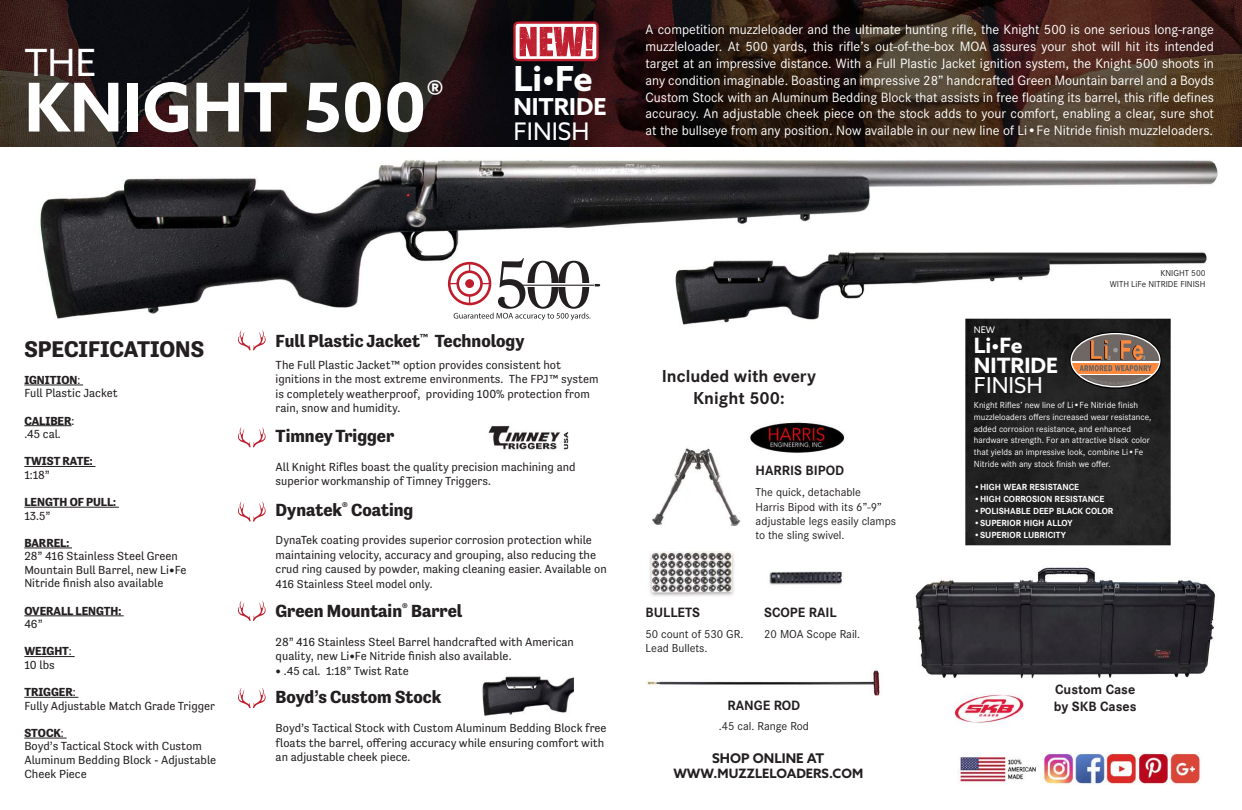
<style>
.page{position:relative;width:1242px;height:810px;background:#fff}
.page>*{position:absolute;margin:0;border:0;box-sizing:border-box;transform-origin:0 0}
.t1{font:68px "Galant Normal";color:#231f20}
.t2{font:700 67.4px "Azo Sans";color:#fff}
.t3{font:37.5px "Azo Sans";color:#fff}
.t4{font:700 34.5px "Azo Sans";color:#fff}
.t5{font:24.2px "Azo Sans";color:#fff}
.t6{font:700 23.4px "Azo Sans";color:#fff}
.t7{font:700 23.3px "Tenso";color:#231f20}
.t8{font:21.9px "Azo Sans";color:#fff}
.t9{font:700 21.1px/20px "Azo Sans";color:#fff}
.t10{font:700 18px "Tenso";color:#231f20}
.t11{font:700 18px/21.6px "Corporate S Pro";color:#231f20;text-align:center}
.t12{font:14px/16.8px "Corporate S Pro";color:#fff;text-align:justify}
.t13{font:700 14px/16.8px "Corporate S Pro";color:#231f20}
.t14{font:700 13.4px "Azo Sans";color:#231f20}
.t15{font:700 12.9px "Azo Sans";color:#231f20}
.t16{font:12px/14.4px "Tenso";color:#231f20}
.t17{font:12px/14.4px "Corporate S Pro";color:#231f20}
.t18{font:700 12px/13.6px "Tenso";color:#231f20}
.t19{font:11.8px "Tenso";color:#231f20}
.t20{font:9.2px/11.8px "Corporate S Pro";color:#fff}
.t21{font:700 9.2px "Corporate S Pro";color:#fff}
.t22{font:9.1px "Azo Sans";color:#fff}
.t23{font:9px/10.8px "Corporate S Pro";color:#231f20;text-align:right}
.s1{font-weight:700}
.s2{font-weight:400}
</style>
<div class="page">
<img style="left:914px;top:567px;width:301px;height:112px">
<img style="left:0;top:0;width:1242px;height:147px">
<img style="left:652px;top:448px;width:89px;height:78px">
<img style="left:750px;top:421px;width:94px;height:32px">
<img style="left:40px;top:159px;width:1179px;height:162px">
<hr style="left:24px;top:385px;width:59px;height:1px;background:#231f20">
<hr style="left:24px;top:425px;width:48px;height:1px;background:#231f20">
<hr style="left:24px;top:466px;width:71px;height:1px;background:#231f20">
<hr style="left:24px;top:507px;width:95px;height:1px;background:#231f20">
<hr style="left:24px;top:548px;width:48px;height:1px;background:#231f20">
<hr style="left:24px;top:616px;width:100px;height:1px;background:#231f20">
<hr style="left:24px;top:656px;width:51px;height:1px;background:#231f20">
<hr style="left:24px;top:697px;width:54px;height:1px;background:#231f20">
<hr style="left:24px;top:738px;width:43px;height:1px;background:#231f20">
<img style="left:664px;top:243px;width:550px;height:82px">
<img style="left:649px;top:551px;width:85px;height:45px">
<img style="left:769px;top:571px;width:73px;height:14px">
<img style="left:646px;top:670px;width:234px;height:26px">
<img style="left:488px;top:425px;width:81px;height:25px">
<img style="left:482px;top:676px;width:92px;height:40px">
<img style="left:955px;top:693px;width:68px;height:30px">
<svg style="left:238px;top:330px;width:28px;height:21px"></svg>
<svg style="left:238px;top:427px;width:28px;height:21px"></svg>
<svg style="left:238px;top:501px;width:28px;height:21px"></svg>
<svg style="left:238px;top:601px;width:28px;height:20px"></svg>
<svg style="left:238px;top:688px;width:28px;height:21px"></svg>
<svg style="left:515px;top:23px;width:82px;height:37px"></svg>
<div style="left:513px;top:21px;width:86px;height:40px;border:2px solid #bf1f2e;border-radius:4px"></div>
<svg style="left:520px;top:27px;width:73px;height:30px"></svg>
<img style="left:963px;top:315px;width:210px;height:231px">
<svg style="left:1070px;top:332px;width:92px;height:57px;background:#7f6757"></svg>
<img style="left:957px;top:755px;width:79px;height:30px">
<img style="left:1042px;top:752px;width:159px;height:33px">
<svg style="left:448px;top:262px;width:43px;height:43px"></svg>
<div style="left:465px;top:279px;width:9px;height:9px;background:#be1d2c;border-radius:50%"></div>
<svg style="left:454px;top:313px;width:136px;height:7px"></svg>
<svg style="left:525px;top:283px;width:70px;height:4px"></svg>
<hr style="left:517px;top:285px;width:77px;height:1px;background:#231f20">
<h3 class="t3" style="left:24px;top:38px;width:73px">THE</h3>
<h2 class="t2" style="left:24px;top:63px;width:421px">KNIGHT 500<sup>®</sup></h2>
<h3 class="t4" style="left:513px;top:55px;width:81px">Li•Fe</h3>
<h3 class="t6" style="left:513px;top:91px;width:95px">NITRIDE</h3>
<h3 class="t5" style="left:513px;top:116px;width:78px">FINISH</h3>
<p class="t12" style="left:646px;top:20px;width:570px">A competition muzzleloader and the ultimate hunting rifle, the Knight 500 is one serious long-range muzzleloader. At 500 yards, this rifle’s out-of-the-box MOA assures your shot will hit its intended target at an impressive distance. With a Full Plastic Jacket ignition system, the Knight 500 shoots in any condition imaginable. Boasting an impressive 28” handcrafted Green Mountain barrel and a Boyds Custom Stock with an Aluminum Bedding Block that assists in free floating its barrel, this rifle defines accuracy. An adjustable cheek piece on the stock adds to your comfort, enabling a clear, sure shot at the bullseye from any position. Now available in our new line of Li•Fe Nitride finish muzzleloaders.</p>
<h3 class="t7" style="left:24px;top:335px;width:181px">SPECIFICATIONS</h3>
<p class="t16" style="left:24px;top:373px;width:95px;line-height:13.6px"><span class="s1">IGNITION</span>:<br>Full Plastic Jacket</p>
<p class="t16" style="left:24px;top:414px;width:52px;line-height:13.6px"><span class="s1">CALIBER</span>: .45 cal.</p>
<p class="t18" style="left:24px;top:454px;width:70px">TWIST RATE:</p>
<p class="t16" style="left:24px;top:467px;width:27px">1:18”</p>
<p class="t18" style="left:24px;top:495px;width:93px">LENGTH OF PULL:</p>
<p class="t16" style="left:24px;top:508px;width:27px">13.5”</p>
<p class="t18" style="left:24px;top:536px;width:46px">BARREL:</p>
<p class="t16" style="left:24px;top:549px;width:164px;line-height:13.6px">28” 416 Stainless Steel Green<br>Mountain Bull Barrel, new Li•Fe<br>Nitride finish also available</p>
<p class="t18" style="left:24px;top:604px;width:99px">OVERALL LENGTH:</p>
<p class="t16" style="left:24px;top:617px;width:20px">46”</p>
<p class="t18" style="left:24px;top:644px;width:49px">WEIGHT<span class="s2">:<br>10 lbs</span></p>
<p class="t16" style="left:24px;top:685px;width:192px;line-height:13.6px"><span class="s1">TRIGGER</span>:<br>Fully Adjustable Match Grade Trigger</p>
<p class="t16" style="left:24px;top:726px;width:193px;line-height:13.6px"><span class="s1">STOCK</span>:<br>Boyd’s Tactical Stock with Custom<br>Aluminum Bedding Block - Adjustable<br>Cheek Piece</p>
<h1 class="t1" style="left:494px;top:241px;width:99px">500</h1>
<h3 class="t10" style="left:276px;top:330px;width:250px">Full Plastic Jacket<sup>™</sup> Technology</h3>
<p class="t16" style="left:276px;top:358px;width:325px">The Full Plastic Jacket™ option provides consistent hot ignitions in the most extreme environments. The FPJ™ system is completely weatherproof, providing 100% protection from rain, snow and humidity.</p>
<h3 class="t10" style="left:276px;top:426px;width:120px">Timney Trigger</h3>
<p class="t16" style="left:276px;top:459px;width:301px">All Knight Rifles boast the quality precision machining and superior workmanship of Timney Triggers.</p>
<h3 class="t10" style="left:276px;top:499px;width:139px">Dynatek<sup>®</sup> Coating</h3>
<p class="t16" style="left:276px;top:533px;width:333px">DynaTek coating provides superior corrosion protection while maintaining velocity, accuracy and grouping, also reducing the crud ring caused by powder, making cleaning easier. Available on</p>
<p class="t19" style="left:276px;top:577px;width:159px">416 Stainless Steel model only.</p>
<h3 class="t10" style="left:276px;top:601px;width:188px">Green Mountain<sup>®</sup> Barrel</h3>
<p class="t16" style="left:276px;top:635px;width:300px">28” 416 Stainless Steel Barrel handcrafted with American quality, new Li•Fe Nitride finish also available.</p>
<p class="t16" style="left:276px;top:664px;width:135px">• .45 cal. 1:18” Twist Rate</p>
<h3 class="t10" style="left:276px;top:687px;width:167px">Boyd’s Custom Stock</h3>
<p class="t16" style="left:276px;top:721px;width:333px">Boyd’s Tactical Stock with Custom Aluminum Bedding Block free floats the barrel, offering accuracy while ensuring comfort with an adjustable cheek piece.</p>
<h3 class="t11" style="left:662px;top:364px;width:156px">Included with every<br>Knight 500:</h3>
<p class="t13" style="left:756px;top:461px;width:90px">HARRIS BIPOD</p>
<p class="t17" style="left:756px;top:484px;width:142px">The quick, detachable<br>Harris Bipod with its 6”-9” adjustable legs easily clamps to the sling swivel.</p>
<p class="t13" style="left:646px;top:602px;width:56px">BULLETS</p>
<p class="t17" style="left:646px;top:626px;width:99px">50 count of 530 GR.<br>Lead Bullets.</p>
<p class="t13" style="left:764px;top:602px;width:74px">SCOPE RAIL</p>
<p class="t17" style="left:764px;top:626px;width:98px">20 MOA Scope Rail.</p>
<p class="t13" style="left:727px;top:695px;width:74px">RANGE ROD</p>
<p class="t17" style="left:719px;top:717px;width:92px">.45 cal. Range Rod</p>
<p class="t14" style="left:712px;top:749px;width:114px">SHOP ONLINE AT</p>
<p class="t15" style="left:673px;top:765px;width:191px">WWW.MUZZLELOADERS.COM</p>
<p class="t23" style="left:1110px;top:267px;width:97px">KNIGHT 500<br>WITH LiFe NITRIDE FINISH</p>
<p class="t22" style="left:974px;top:324px;width:23px">NEW</p>
<h3 class="t9" style="left:974px;top:335px;width:86px">Li•Fe<br>NITRIDE</h3>
<h3 class="t8" style="left:974px;top:371px;width:71px">FINISH</h3>
<p class="t20" style="left:974px;top:398px;width:179px">Knight Rifles’ new line of Li•Fe Nitride finish muzzleloaders offers increased wear resistance, added corrosion resistance, and enhanced hardware strength. For an attractive black color that yields an impressive look, combine Li•Fe Nitride with any stock finish we offer.</p>
<p class="t21" style="left:974px;top:480px;width:107px">•HIGH WEAR RESISTANCE</p>
<p class="t21" style="left:974px;top:492px;width:132px">•HIGH CORROSION RESISTANCE</p>
<p class="t21" style="left:974px;top:504px;width:141px">•POLISHABLE DEEP BLACK COLOR</p>
<p class="t21" style="left:974px;top:516px;width:100px">•SUPERIOR HIGH ALLOY</p>
<p class="t21" style="left:974px;top:527px;width:94px">•SUPERIOR LUBRICITY</p>
<p class="t13" style="left:1054px;top:680px;width:84px">Custom Case by SKB Cases</p>
</div>
